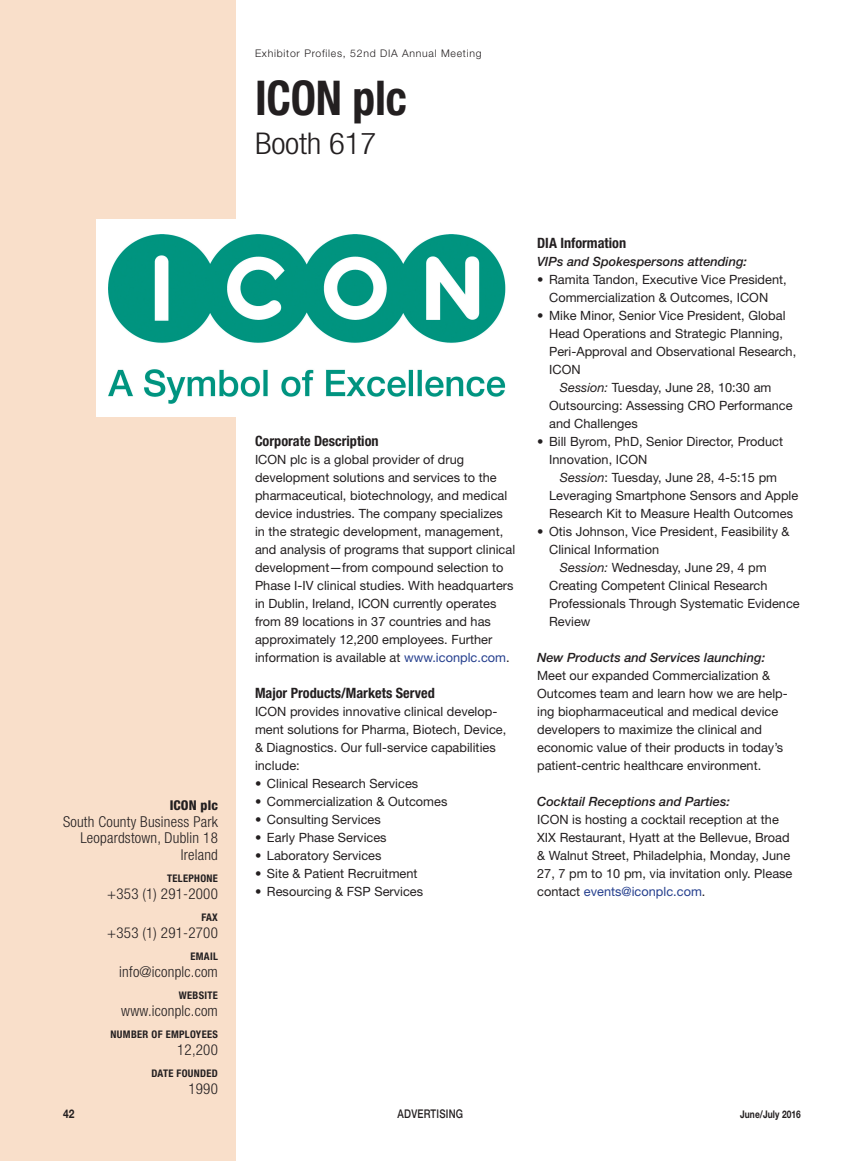
<style>
.page{position:relative;width:864px;height:1161px;background:#fff}
.page>*{position:absolute;margin:0;border:0;box-sizing:border-box;transform-origin:0 0}
.t1{font:700 condensed 48px "Helvetica Neue LT Std";letter-spacing:-.005em;color:#231f20;scale:.95 1}
.t2{font:300 condensed 30px "Helvetica Neue LT Std";letter-spacing:-.005em;color:#231f20;scale:1.1 1}
.t3{font:300 condensed 15px/16.5px "Helvetica Neue LT Std";letter-spacing:.015em;color:#231f20;text-align:right}
.t4{font:700 condensed 14.25px "Helvetica Neue LT Std";color:#231f20}
.t5{font:800 condensed 13.5px "Helvetica Neue LT Std";letter-spacing:.01em;color:#231f20}
.t6{font:12.75px/18px "Helvetica Neue LT Std";color:#231f20}
.t7{font:italic 500 12.75px "Helvetica Neue LT Std";color:#231f20}
.t8{font:500 12px "Helvetica Neue LT Std";letter-spacing:.025em;color:#231f20;scale:.8 1}
.t9{font:700 12px "Helvetica Neue LT Std";color:#231f20;scale:.85 1}
.t10{font:700 condensed 10.5px "Helvetica Neue LT Std";letter-spacing:.03em;color:#231f20}
.t11{font:300 10.5px "Helvetica Neue LT Std";letter-spacing:.07em;color:#231f20}
.t12{font:700 10.5px "Helvetica Neue LT Std";letter-spacing:.01em;color:#231f20;scale:.8 1}
.s1{color:#253f8e}
.s2{font-style:italic}
</style>
<div class="page">
<div style="left:0;top:0;width:236px;height:1161px;background:#f9dfca"></div>
<div style="left:96px;top:219px;width:423px;height:198px;background:#fff"></div>
<img style="left:109px;top:235px;width:397px;height:169px">
<p class="t5" style="left:170px;top:797px;width:50px">ICON plc</p>
<p class="t3" style="left:63px;top:813px;width:156px">South County Business Park<br>Leopardstown, Dublin 18<br>Ireland</p>
<p class="t10" style="left:167px;top:872px;width:52px">Telephone</p>
<p class="t3" style="left:107px;top:885px;width:112px">+353 (1) 291-2000</p>
<p class="t10" style="left:201px;top:911px;width:18px">Fax</p>
<p class="t3" style="left:107px;top:924px;width:112px">+353 (1) 291-2700</p>
<p class="t10" style="left:190px;top:950px;width:7px">Emai</p>
<p class="t10" style="left:213px;top:950px;width:6px">l</p>
<p class="t3" style="left:119px;top:963px;width:100px">info@iconplc.com</p>
<p class="t10" style="left:179px;top:989px;width:40px">WEBSITE</p>
<p class="t3" style="left:121px;top:1002px;width:98px">www.iconplc.com</p>
<p class="t10" style="left:111px;top:1028px;width:63px">Number of Emp</p>
<p class="t10" style="left:185px;top:1028px;width:34px">loyees</p>
<p class="t3" style="left:177px;top:1041px;width:42px">12,200</p>
<p class="t10" style="left:151px;top:1067px;width:67px">Date Founded</p>
<p class="t3" style="left:188px;top:1080px;width:31px">1990</p>
<p class="t11" style="left:255px;top:47px;width:228px">Exhibitor Profiles, 52nd DIA Annual Meeting</p>
<h1 class="t1" style="left:255px;top:69px;width:161px">ICON plc</h1>
<h2 class="t2" style="left:255px;top:126px;width:112px">Booth 617</h2>
<p class="t4" style="left:255px;top:432px;width:125px">Corporate Description</p>
<p class="t6" style="left:255px;top:450px;width:262px">ICON plc is a global provider of drug development solutions and services to the pharmaceutical, biotechnology, and medical device industries. The company specializes in the strategic development, management, and analysis of programs that support clinical development—from compound selection to Phase I-IV clinical studies. With headquarters in Dublin, Ireland, ICON currently operates from 89 locations in 37 countries and has approximately 12,200 employees. Further information is available at <span class="s1">www.iconplc.com</span>.</p>
<p class="t4" style="left:255px;top:684px;width:181px">Major Products/Markets Served</p>
<p class="t6" style="left:255px;top:702px;width:253px">ICON provides innovative clinical develop&shy;ment solutions for Pharma, Biotech, Device, &amp; Diagnostics. Our full-service capabilities include:</p>
<p class="t6" style="left:255px;top:774px;width:165px">• Clinical Research Services</p>
<p class="t6" style="left:255px;top:792px;width:194px">• Commercialization &amp; Outcomes</p>
<p class="t6" style="left:255px;top:810px;width:127px">• Consulting Services</p>
<p class="t6" style="left:255px;top:828px;width:133px">• Early Phase Services</p>
<p class="t6" style="left:255px;top:846px;width:128px">• Laboratory Services</p>
<p class="t6" style="left:255px;top:864px;width:164px">• Site &amp; Patient Recruitment</p>
<p class="t6" style="left:255px;top:882px;width:170px">• Resourcing &amp; FSP Services</p>
<p class="t4" style="left:537px;top:234px;width:91px">DIA Information</p>
<p class="t7" style="left:537px;top:253px;width:212px">VIPs and Spokespersons attending:</p>
<p class="t6" style="left:537px;top:270px;width:251px;text-align:center">• Ramita Tandon, Executive Vice President,<br>Commercialization &amp; Outcomes, ICON</p>
<p class="t6" style="left:537px;top:306px;width:250px">• Mike Minor, Senior Vice President, Global</p>
<p class="t6" style="left:549px;top:324px;width:236px">Head Operations and Strategic Planning,</p>
<p class="t6" style="left:549px;top:342px;width:249px">Peri-Approval and Observational Research,</p>
<p class="t6" style="left:549px;top:360px;width:33px">ICON</p>
<p class="t6" style="left:560px;top:378px;width:213px"><span class="s2">Session:</span> Tuesday, June 28, 10:30 am</p>
<p class="t6" style="left:549px;top:396px;width:245px">Outsourcing: Assessing CRO Performance</p>
<p class="t6" style="left:549px;top:414px;width:90px">and Challenges</p>
<p class="t6" style="left:549px;top:432px;width:235px;text-indent:-12px">• Bill Byrom, PhD, Senior Director, Product<br>Innovation, ICON</p>
<p class="t6" style="left:549px;top:468px;width:251px;text-indent:11px"><span class="s2">Session</span>: Tuesday, June 28, 4-5:15 pm<br>Leveraging Smartphone Sensors and Apple<br>Research Kit to Measure Health Outcomes</p>
<p class="t6" style="left:537px;top:522px;width:254px">• Otis Johnson, Vice President, Feasibility &amp;</p>
<p class="t6" style="left:549px;top:540px;width:112px">Clinical Information</p>
<p class="t6" style="left:560px;top:558px;width:208px"><span class="s2">Session:</span> Wednesday, June 29, 4 pm</p>
<p class="t6" style="left:549px;top:576px;width:220px">Creating Competent Clinical Research</p>
<p class="t6" style="left:549px;top:594px;width:252px">Professionals Through Systematic Evidence</p>
<p class="t6" style="left:549px;top:612px;width:43px">Review</p>
<p class="t7" style="left:537px;top:649px;width:230px">New Products and Services launching:</p>
<p class="t6" style="left:537px;top:666px;width:252px">Meet our expanded Commercialization &amp; Outcomes team and learn how we are help&shy;ing biopharmaceutical and medical device developers to maximize the clinical and economic value of their products in today’s patient-centric healthcare environment.</p>
<p class="t7" style="left:537px;top:794px;width:194px">Cocktail Receptions and Parties:</p>
<p class="t6" style="left:537px;top:810px;width:257px">ICON is hosting a cocktail reception at the XIX Restaurant, Hyatt at the Bellevue, Broad &amp; Walnut Street, Philadelphia, Monday, June 27, 7 pm to 10 pm, via invitation only. Please contact <span class="s1">events@iconplc.com</span>.</p>
<p class="t9" style="left:63px;top:1106px;width:15px">42</p>
<p class="t8" style="left:398px;top:1106px;width:84px">ADVERTISING</p>
<p class="t12" style="left:740px;top:1108px;width:78px">June/July 2016</p>
</div>
